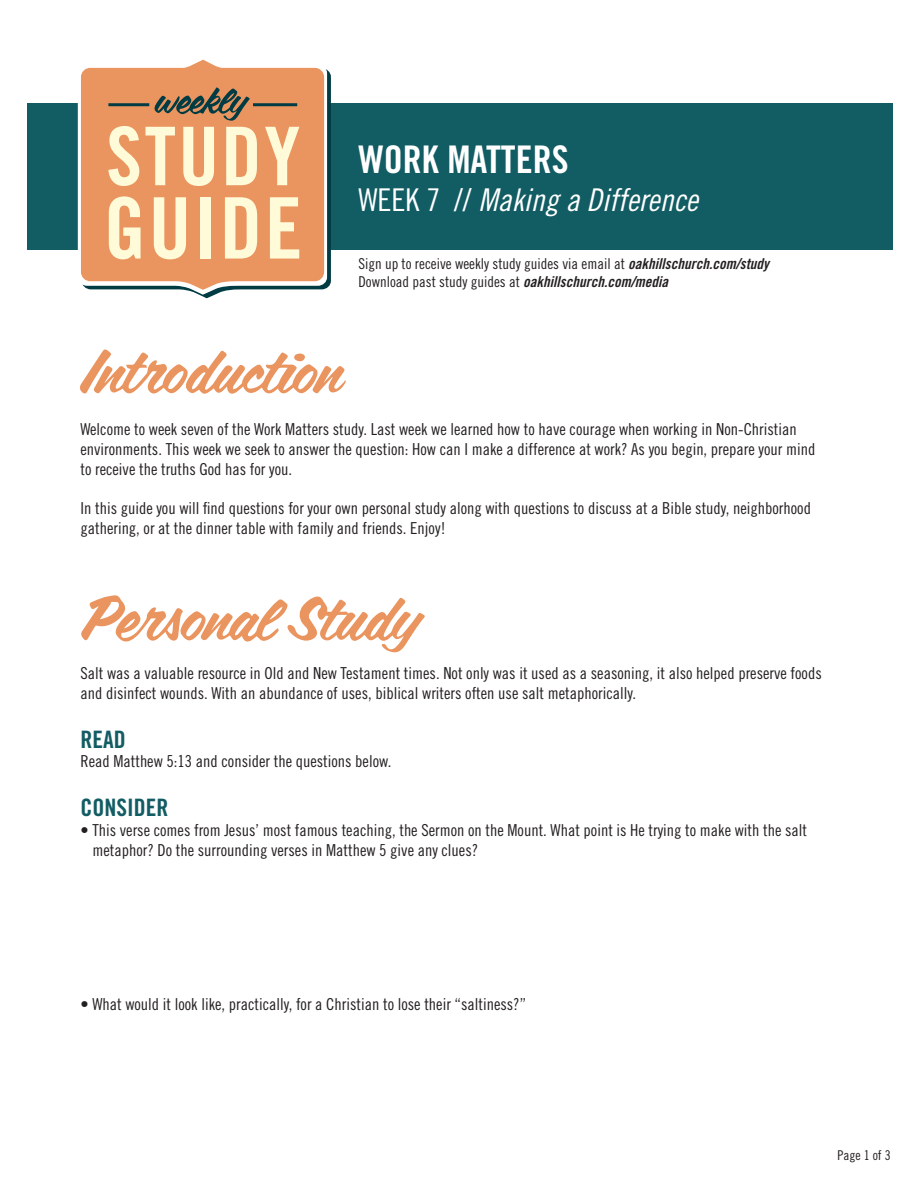
<style>
.page{position:relative;width:918px;height:1188px;background:#fff}
.page>*{position:absolute;margin:0;border:0;box-sizing:border-box;transform-origin:0 0}
.t1{font:84.9px "Trade Gothic LT Std Bd Cn 20";letter-spacing:.03em;color:#fffad7}
.t2{font:81px "Trade Gothic LT Std Bd Cn 20";letter-spacing:.03em;color:#fffad7}
.t3{font:38.1px "Trade Gothic LT Std Bd Cn 20";color:#fff}
.t4{font:31.35px "Trade Gothic LT Std Cn 18 Obl";color:#fff}
.t5{font:24px "Trade Gothic LT Std Bd Cn 20";color:#125c63}
.t6{font:16.5px/19.8px "Trade Gothic LT Std Cn 18";color:#231f20}
.t7{font:15px/18.3px "Trade Gothic LT Std Cn 18";color:#231f20}
.t8{font:13.5px "Trade Gothic LT Std Cn 18";color:#231f20}
.s1{font-family:"Trade Gothic LT Std Cn 18"}
.s2{font-family:"Trade Gothic LT Std Bd Cn 20 Obl"}
</style>
<div class="page">
<div style="left:27px;top:103px;width:865px;height:147px;background:#125c63"></div>
<svg style="left:200px;top:70px;width:131px;height:228px"></svg>
<svg style="left:78px;top:59px;width:249px;height:236px"></svg>
<svg style="left:81px;top:60px;width:243px;height:230px;background:#e79967"></svg>
<hr style="left:108px;top:103px;width:41px;height:3px;background:#013b43">
<hr style="left:253px;top:103px;width:44px;height:3px;background:#013b43">
<svg style="left:154px;top:87px;width:96px;height:34px;background:#9e7755"></svg>
<svg style="left:80px;top:349px;width:266px;height:45px"></svg>
<svg style="left:81px;top:595px;width:344px;height:58px"></svg>
<h2 class="t2" style="left:106px;top:107px;width:196px">STUDY</h2>
<h1 class="t1" style="left:104px;top:177px;width:200px">GUIDE</h1>
<h3 class="t3" style="left:358px;top:136px;width:212px">WORK MATTERS</h3>
<h3 class="t4" style="left:358px;top:181px;width:341px"><span class="s1">WEEK 7 //</span> Making a Difference</h3>
<p class="t7" style="left:358px;top:254px;width:412px">Sign up to receive weekly study guides via email at <span class="s2">oakhillschurch.com/study<br></span>Download past study guides at <span class="s2">oakhillschurch.com/media</span></p>
<p class="t6" style="left:80px;top:419px;width:737px">Welcome to week seven of the Work Matters study. Last week we learned how to have courage when working in Non-Christian environments. This week we seek to answer the question: How can I make a difference at work? As you begin, prepare your mind to receive the truths God has for you.</p>
<p class="t6" style="left:80px;top:498px;width:732px">In this guide you will find questions for your own personal study along with questions to discuss at a Bible study, neighborhood gathering, or at the dinner table with family and friends. Enjoy!</p>
<p class="t6" style="left:80px;top:663px;width:743px">Salt was a valuable resource in Old and New Testament times. Not only was it used as a seasoning, it also helped preserve foods and disinfect wounds. With an abundance of uses, biblical writers often use salt metaphorically.</p>
<h3 class="t5" style="left:80px;top:724px;width:47px">READ</h3>
<p class="t6" style="left:80px;top:751px;width:312px">Read Matthew 5:13 and consider the questions below.</p>
<h3 class="t5" style="left:80px;top:793px;width:89px">CONSIDER</h3>
<p class="t6" style="left:92px;top:820px;width:716px;text-indent:-12px">• This verse comes from Jesus’ most famous teaching, the Sermon on the Mount. What point is He trying to make with the salt metaphor? Do the surrounding verses in Matthew 5 give any clues?</p>
<p class="t6" style="left:80px;top:994px;width:447px">• What would it look like, practically, for a Christian to lose their “saltiness?”</p>
<p class="t8" style="left:837px;top:1147px;width:55px">Page 1 of 3</p>
</div>
